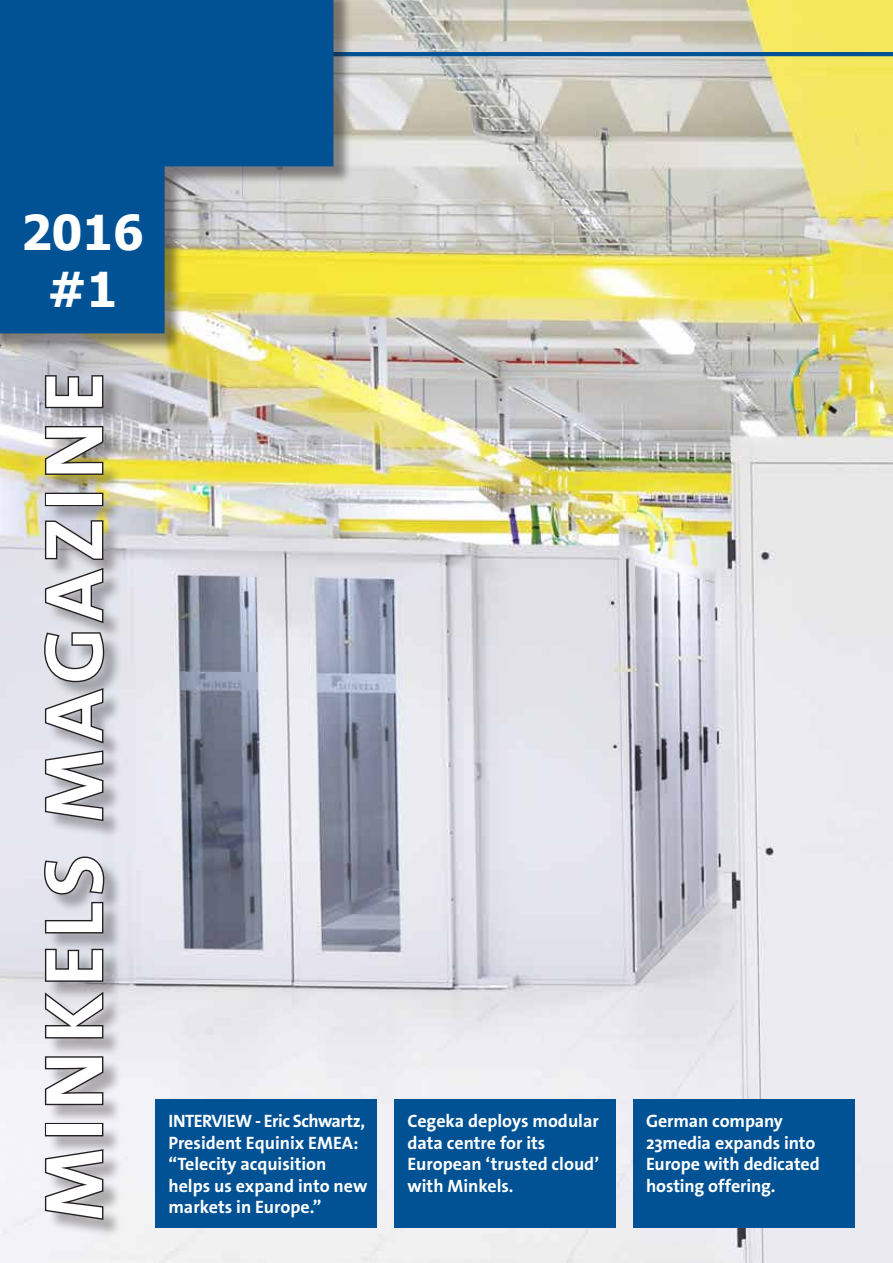
<style>
.page{position:relative;width:893px;height:1263px;background:#fff}
.page>*{position:absolute;margin:0;border:0;box-sizing:border-box;transform-origin:0 0}
.t1{font:700 82.5px "The Sans Os F";letter-spacing:.09em;color:#fff}
.t2{font:700 48px/57.6px "Tahoma";color:#fff;text-align:center}
.t3{font:700 18px/21.6px "The Sans Os F";color:#fff}
</style>
<div class="page">
<img style="left:0;top:0;width:893px;height:1263px">
<hr style="left:352px;top:52px;width:541px;height:4px;background:#005294">
<div style="left:0;top:0;width:352px;height:352px;background:#231f20;opacity:.5"></div>
<svg style="left:0;top:0;width:333px;height:333px;background:#336f93"></svg>
<div style="left:46px;top:378px;width:77px;height:860px;background:#231f20;opacity:.33"></div>
<svg style="left:43px;top:1148px;width:63px;height:73px"></svg>
<div style="left:45px;top:1123px;width:58px;height:13px;border:3px solid #231f20"></div>
<svg style="left:41px;top:1055px;width:64px;height:51px;background:#a2a0a4"></svg>
<svg style="left:44px;top:989px;width:62px;height:51px;background:#a4a2a6"></svg>
<svg style="left:44px;top:947px;width:61px;height:36px;background:#949399"></svg>
<svg style="left:43px;top:855px;width:63px;height:80px;background:#ababb2"></svg>
<svg style="left:43px;top:518px;width:63px;height:305px;background:#a6a6ab"></svg>
<div style="left:45px;top:493px;width:58px;height:13px;border:3px solid #231f20"></div>
<svg style="left:41px;top:425px;width:64px;height:51px;background:#959074"></svg>
<svg style="left:44px;top:374px;width:61px;height:36px;background:#85848a"></svg>
<div style="left:156px;top:1099px;width:221px;height:128px;background:#005294"></div>
<div style="left:395px;top:1099px;width:221px;height:128px;background:#005294"></div>
<div style="left:633px;top:1099px;width:221px;height:128px;background:#005294"></div>
<h2 class="t2" style="left:21px;top:200px;width:124px">2016 #1</h2>
<h1 class="t1" style="left:21px;top:1221px;width:850px;rotate:-90deg">MINKELS MAGAZINE</h1>
<p class="t3" style="left:168px;top:1110px;width:201px">INTERVIEW - Eric Schwartz,<br>President Equinix EMEA: “Telecity acquisition helps us expand into new markets in Europe.”</p>
<p class="t3" style="left:407px;top:1110px;width:193px">Cegeka deploys modular data centre for its<br>European ‘trusted cloud’ with Minkels.</p>
<p class="t3" style="left:646px;top:1110px;width:175px">German company<br>23media expands into<br>Europe with dedicated hosting offering.</p>
</div>
